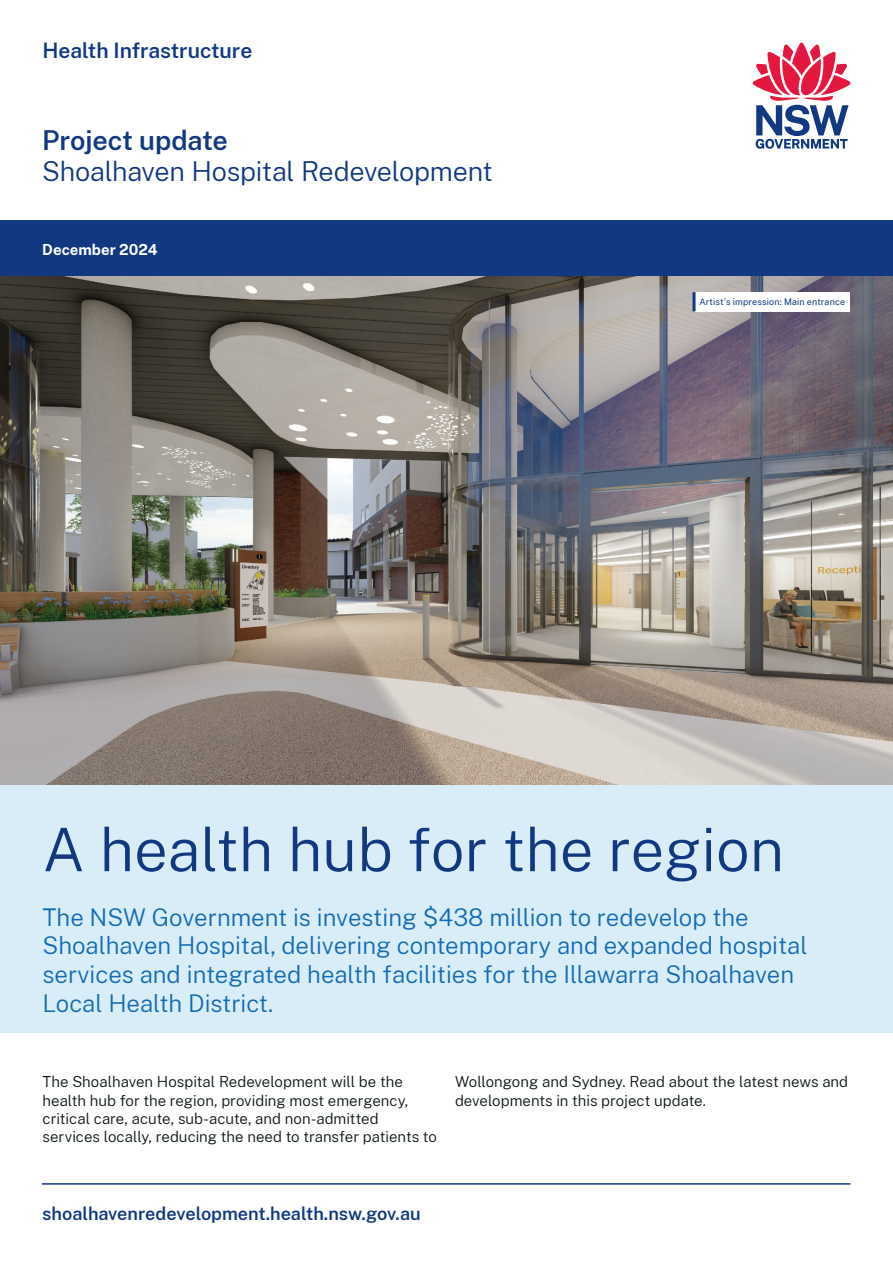
<style>
.page{position:relative;width:893px;height:1263px;background:#fff}
.page>*{position:absolute;margin:0;border:0;box-sizing:border-box;transform-origin:0 0}
.t1{font:300 60px "Public Sans";color:#113880}
.t2{font:300 27px "Public Sans";letter-spacing:-.01em;color:#113880}
.t3{font:600 27px "Public Sans";letter-spacing:-.005em;color:#113880}
.t4{font:300 24px/28.8px "Public Sans";color:#136ab5}
.t5{font:600 21px "Public Sans";letter-spacing:-.005em;color:#113880}
.t6{font:600 18px "Public Sans";color:#113880}
.t7{font:300 15px/18.3px "Public Sans";color:#0b1614}
.t8{font:700 15px "Public Sans";color:#fff}
.t9{font:9px "Public Sans";letter-spacing:.02em;color:#113880}
</style>
<div class="page">
<svg style="left:753px;top:43px;width:97px;height:106px"></svg>
<hr style="left:42px;top:1183px;width:808px;height:2px;background:#113880">
<div style="left:0;top:220px;width:893px;height:56px;background:#113880"></div>
<img style="left:0;top:276px;width:893px;height:509px">
<div style="left:695px;top:292px;width:154px;height:19px;background:#fff"></div>
<hr style="left:692px;top:292px;width:3px;height:19px;background:#113880">
<div style="left:0;top:785px;width:893px;height:248px;background:#d9edf9"></div>
<h3 class="t5" style="left:43px;top:35px;width:211px">Health Infrastructure</h3>
<h2 class="t3" style="left:42px;top:121px;width:187px">Project update</h2>
<h2 class="t2" style="left:42px;top:153px;width:452px">Shoalhaven Hospital Redevelopment</h2>
<p class="t8" style="left:42px;top:239px;width:117px">December 2024</p>
<p class="t9" style="left:699px;top:295px;width:147px">Artist’s impression: Main entrance</p>
<h1 class="t1" style="left:43px;top:808px;width:743px">A health hub for the region</h1>
<h3 class="t4" style="left:43px;top:901px;width:766px">The NSW Government is investing $438 million to redevelop the Shoalhaven Hospital, delivering contemporary and expanded hospital services and integrated health facilities for the Illawarra Shoalhaven Local Health District.</h3>
<p class="t7" style="left:43px;top:1072px;width:396px">The Shoalhaven Hospital Redevelopment will be the health hub for the region, providing most emergency, critical care, acute, sub-acute, and non-admitted services locally, reducing the need to transfer patients to</p>
<p class="t7" style="left:455px;top:1072px;width:395px">Wollongong and Sydney. Read about the latest news and developments in this project update.</p>
<p class="t6" style="left:42px;top:1201px;width:380px">shoalhavenredevelopment.health.nsw.gov.au</p>
</div>
